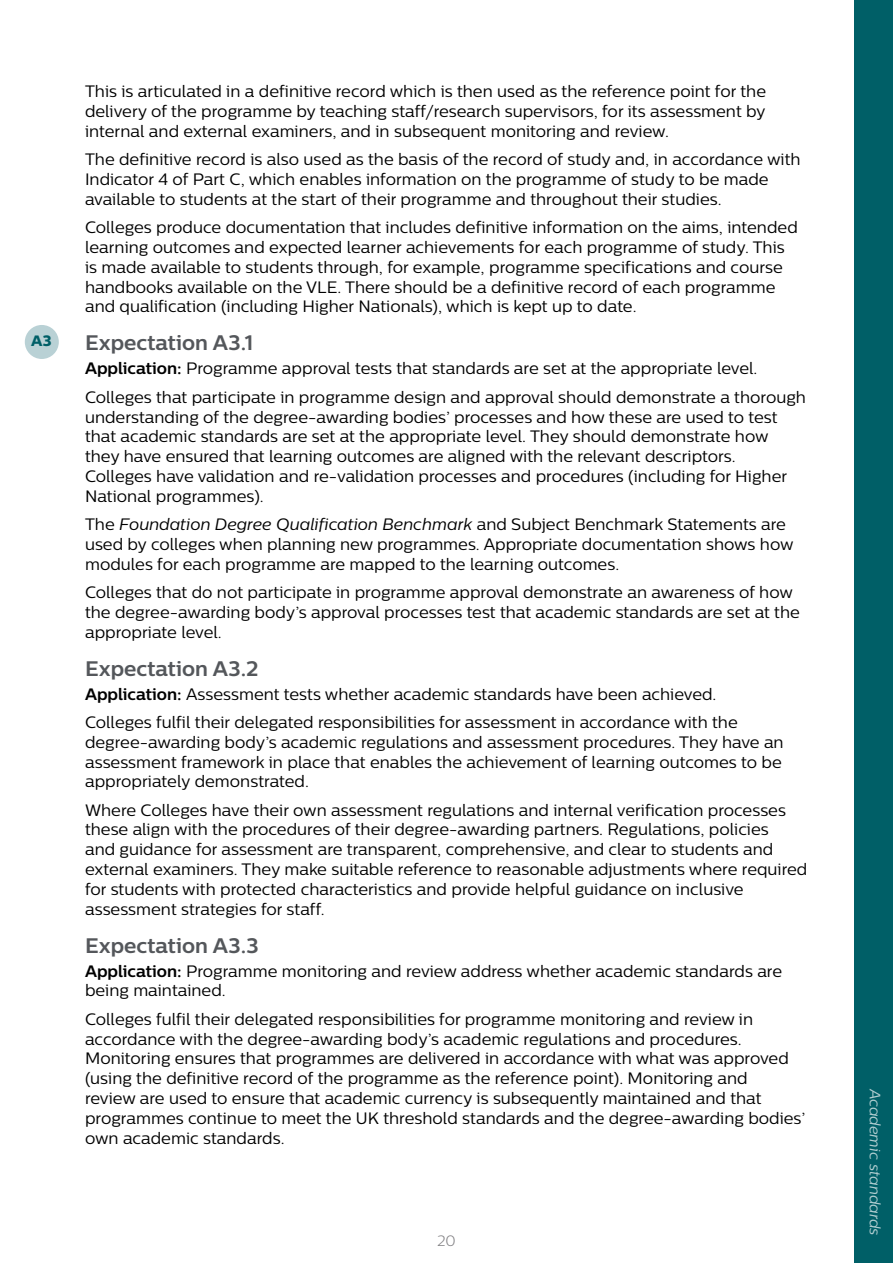
<style>
.page{position:relative;width:893px;height:1263px;background:#fff}
.page>*{position:absolute;margin:0;border:0;box-sizing:border-box;transform-origin:0 0}
.t1{font:700 21px "Centrale Sans";color:#54575b}
.t2{font:16.5px/19.8px "Centrale Sans";color:#000}
.t3{font:italic 15px "Centrale Sans";color:#fff}
.t4{font:300 15px "Centrale Sans";color:#807f82}
.t5{font:15px "Centrale Sans X Bold";color:#005f67}
.s1{font-weight:700}
.s2{font-style:italic}
</style>
<div class="page">
<div style="left:855px;top:0;width:38px;height:1263px;background:#005f67"></div>
<div style="left:25px;top:325px;width:34px;height:34px;background:#b9d1d5;border-radius:50%"></div>
<p class="t5" style="left:31px;top:331px;width:22px">A3</p>
<p class="t2" style="left:85px;top:81px;width:683px;text-align:justify">This is articulated in a definitive record which is then used as the reference point for the delivery of the programme by teaching staff/research supervisors, for its assessment by internal and external examiners, and in subsequent monitoring and review.</p>
<p class="t2" style="left:85px;top:149px;width:717px">The definitive record is also used as the basis of the record of study and, in accordance with<br>Indicator 4 of Part C, which enables information on the programme of study to be made available to students at the start of their programme and throughout their studies.</p>
<p class="t2" style="left:85px;top:217px;width:714px">Colleges produce documentation that includes definitive information on the aims, intended learning outcomes and expected learner achievements for each programme of study. This is made available to students through, for example, programme specifications and course handbooks available on the VLE. There should be a definitive record of each programme and qualification (including Higher Nationals), which is kept up to date.</p>
<p class="t1" style="left:85px;top:330px;width:170px">Expectation A3.1</p>
<p class="t2" style="left:85px;top:354px;width:722px;line-height:28.3px"><span class="s1">Application:</span> Programme approval tests that standards are set at the appropriate level.<br>Colleges that participate in programme design and approval should demonstrate a thorough</p>
<p class="t2" style="left:85px;top:407px;width:704px">understanding of the degree-awarding bodies’ processes and how these are used to test that academic standards are set at the appropriate level. They should demonstrate how they have ensured that learning outcomes are aligned with the relevant descriptors.<br>Colleges have validation and re-validation processes and procedures (including for Higher National programmes).</p>
<p class="t2" style="left:85px;top:514px;width:710px">The <span class="s2">Foundation Degree Qualification Benchmark</span> and Subject Benchmark Statements are used by colleges when planning new programmes. Appropriate documentation shows how modules for each programme are mapped to the learning outcomes.</p>
<p class="t2" style="left:85px;top:582px;width:716px">Colleges that do not participate in programme approval demonstrate an awareness of how the degree-awarding body’s approval processes test that academic standards are set at the appropriate level.</p>
<p class="t1" style="left:85px;top:655px;width:175px">Expectation A3.2</p>
<p class="t2" style="left:85px;top:679px;width:654px;line-height:28.3px"><span class="s1">Application:</span> Assessment tests whether academic standards have been achieved.<br>Colleges fulfil their delegated responsibilities for assessment in accordance with the</p>
<p class="t2" style="left:85px;top:732px;width:700px;text-align:justify">degree-awarding body’s academic regulations and assessment procedures. They have an assessment framework in place that enables the achievement of learning outcomes to be appropriately demonstrated.</p>
<p class="t2" style="left:85px;top:800px;width:724px">Where Colleges have their own assessment regulations and internal verification processes these align with the procedures of their degree-awarding partners. Regulations, policies<br>and guidance for assessment are transparent, comprehensive, and clear to students and external examiners. They make suitable reference to reasonable adjustments where required for students with protected characteristics and provide helpful guidance on inclusive assessment strategies for staff.</p>
<p class="t1" style="left:85px;top:932px;width:175px">Expectation A3.3</p>
<p class="t2" style="left:85px;top:961px;width:699px"><span class="s1">Application:</span> Programme monitoring and review address whether academic standards are being maintained.</p>
<p class="t2" style="left:85px;top:1009px;width:722px">Colleges fulfil their delegated responsibilities for programme monitoring and review in accordance with the degree-awarding body’s academic regulations and procedures.<br>Monitoring ensures that programmes are delivered in accordance with what was approved (using the definitive record of the programme as the reference point). Monitoring and<br>review are used to ensure that academic currency is subsequently maintained and that programmes continue to meet the UK threshold standards and the degree-awarding bodies’ own academic standards.</p>
<p class="t4" style="left:437px;top:1232px;width:20px">20</p>
<p class="t3" style="left:884px;top:1088px;width:149px;rotate:90deg">Academic standards</p>
</div>
